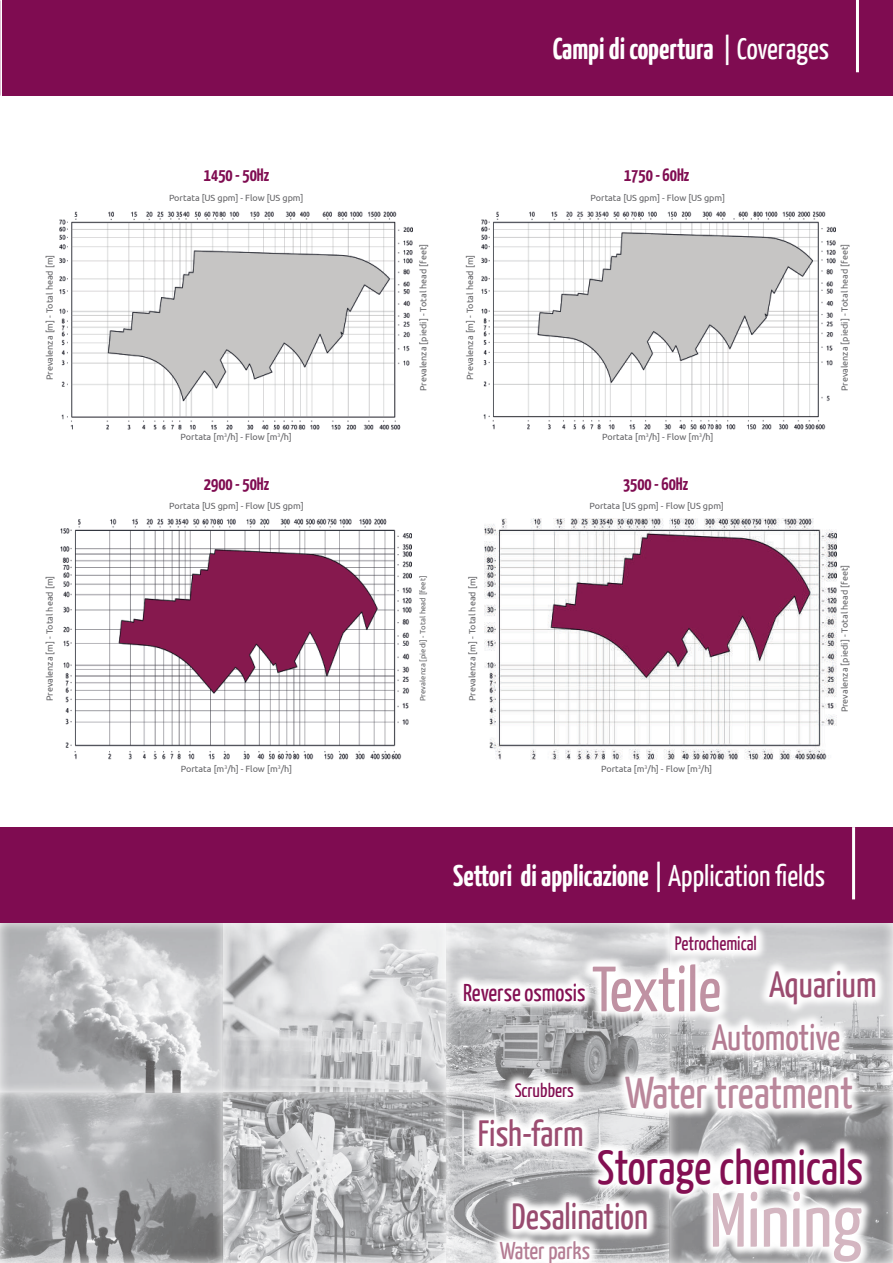
<style>
.page{position:relative;width:893px;height:1263px;background:#fff}
.page>*{position:absolute;margin:0;border:0;box-sizing:border-box;transform-origin:0 0}
.t1{font:76.5px "Yanone Kaffeesatz";color:#d4b6c1}
.t2{font:63.75px "Yanone Kaffeesatz";letter-spacing:-.005em;color:#c092a3}
.t3{font:48.3px "Yanone Kaffeesatz";color:#830f52}
.t4{font:44.55px "Yanone Kaffeesatz";color:#ba879b}
.t5{font:36.45px "Yanone Kaffeesatz";color:#9b4c70}
.t6{font:36.45px "Yanone Kaffeesatz";color:#984b6f}
.t7{font:36.45px "Yanone Kaffeesatz";color:#b47c93}
.t8{font:700 30px "Yanone Kaffeesatz";color:#fff}
.t9{font:24.3px "Yanone Kaffeesatz";color:#830f52}
.t10{font:24.3px "Yanone Kaffeesatz";letter-spacing:-.005em;color:#b47c93}
.t11{font:19.35px "Yanone Kaffeesatz";color:#830f52}
.t12{font:700 18px "Yanone Kaffeesatz";color:#7f0c51}
.t13{font:9px "Ubuntu";color:#636366}
.t14{font:7.65px "Ubuntu";color:#636366}
.s1{font-weight:400}
</style>
<div class="page">
<div style="left:3px;top:0;width:890px;height:96px;background:#7f0c51"></div>
<hr style="left:856px;top:0;width:3px;height:72px;background:#fff">
<svg style="left:223px;top:923px;width:223px;height:169px;background:#d6d7d8"></svg>
<div style="left:668px;top:922px;width:225px;height:171px;background:#cacbcd"></div>
<svg style="left:223px;top:1092px;width:223px;height:171px;background:#b7b8ba"></svg>
<svg style="left:446px;top:923px;width:218px;height:169px;background:#cecfd0"></svg>
<svg style="left:446px;top:1092px;width:42px;height:171px;background:#c0c0c2"></svg>
<svg style="left:0;top:1093px;width:223px;height:170px;background:#9fa0a2"></svg>
<svg style="left:0;top:923px;width:223px;height:170px;background:#c4c4c6"></svg>
<div style="left:0;top:827px;width:893px;height:96px;background:#7f0c51"></div>
<hr style="left:852px;top:827px;width:3px;height:72px;background:#fff">
<svg style="left:488px;top:952px;width:405px;height:311px"></svg>
<svg style="left:467px;top:1107px;width:127px;height:51px"></svg>
<img style="left:485px;top:519px;width:351px;height:241px">
<img style="left:60px;top:211px;width:352px;height:218px">
<img style="left:481px;top:211px;width:355px;height:219px">
<img style="left:60px;top:519px;width:352px;height:241px">
<svg style="left:758px;top:958px;width:129px;height:57px"></svg>
<svg style="left:664px;top:923px;width:104px;height:39px"></svg>
<svg style="left:502px;top:1190px;width:157px;height:51px"></svg>
<svg style="left:452px;top:971px;width:144px;height:42px"></svg>
<h3 class="t8" style="left:553px;top:30px;width:278px">Campi di copertura <span class="s1">| Coverages</span></h3>
<h3 class="t12" style="left:204px;top:164px;width:67px">1450 - 50Hz</h3>
<h3 class="t12" style="left:624px;top:164px;width:67px">1750 - 60Hz</h3>
<p class="t13" style="left:169px;top:192px;width:136px">Portata [US gpm] - Flow [US gpm]</p>
<p class="t13" style="left:591px;top:192px;width:136px">Portata [US gpm] - Flow [US gpm]</p>
<p class="t13" style="left:44px;top:380px;width:127px;rotate:-90deg">Prevalenza [m] - Total head [m]</p>
<p class="t13" style="left:418px;top:391px;width:149px;rotate:-90deg">Prevalenza [piedi] - Total head [feet]</p>
<p class="t13" style="left:465px;top:380px;width:127px;rotate:-90deg">Prevalenza [m] - Total head [m]</p>
<p class="t13" style="left:839px;top:391px;width:149px;rotate:-90deg">Prevalenza [piedi] - Total head [feet]</p>
<p class="t13" style="left:181px;top:432px;width:113px">Portata [m<sup>3</sup>/h] - Flow [m<sup>3</sup>/h]</p>
<p class="t13" style="left:602px;top:432px;width:113px">Portata [m<sup>3</sup>/h] - Flow [m<sup>3</sup>/h]</p>
<h3 class="t12" style="left:204px;top:473px;width:67px">2900 - 50Hz</h3>
<h3 class="t12" style="left:623px;top:473px;width:67px">3500 - 60Hz</h3>
<p class="t13" style="left:169px;top:500px;width:136px">Portata [US gpm] - Flow [US gpm]</p>
<p class="t13" style="left:44px;top:701px;width:127px;rotate:-90deg">Prevalenza [m] - Total head [m]</p>
<p class="t14" style="left:418px;top:701px;width:127px;rotate:-90deg">Prevalenza [piedi] - Total head [feet]</p>
<p class="t13" style="left:181px;top:763px;width:113px">Portata [m<sup>3</sup>/h] - Flow [m<sup>3</sup>/h]</p>
<p class="t13" style="left:589px;top:500px;width:136px">Portata [US gpm] - Flow [US gpm]</p>
<p class="t13" style="left:467px;top:701px;width:127px;rotate:-90deg">Prevalenza [m] - Total head [m]</p>
<p class="t13" style="left:839px;top:712px;width:149px;rotate:-90deg">Prevalenza [piedi] - Total head [feet]</p>
<p class="t13" style="left:601px;top:763px;width:113px">Portata [m<sup>3</sup>/h] - Flow [m<sup>3</sup>/h]</p>
<h3 class="t8" style="left:453px;top:857px;width:374px">Settori di applicazione <span class="s1">| Application fields</span></h3>
<h3 class="t11" style="left:675px;top:931px;width:84px">Petrochemical</h3>
<h2 class="t2" style="left:592px;top:950px;width:131px">Textile</h2>
<h3 class="t9" style="left:463px;top:978px;width:124px">Reverse osmosis</h3>
<h3 class="t5" style="left:769px;top:962px;width:109px">Aquarium</h3>
<h3 class="t11" style="left:514px;top:1078px;width:61px">Scrubbers</h3>
<h3 class="t7" style="left:712px;top:1015px;width:130px">Automotive</h3>
<h3 class="t4" style="left:625px;top:1065px;width:229px">Water treatment</h3>
<h3 class="t5" style="left:478px;top:1111px;width:107px">Fish-farm</h3>
<h3 class="t3" style="left:597px;top:1137px;width:267px">Storage chemicals</h3>
<h1 class="t1" style="left:710px;top:1173px;width:154px">Mining</h1>
<h3 class="t6" style="left:512px;top:1194px;width:138px">Desalination</h3>
<h3 class="t10" style="left:500px;top:1236px;width:92px">Water parks</h3>
</div>
